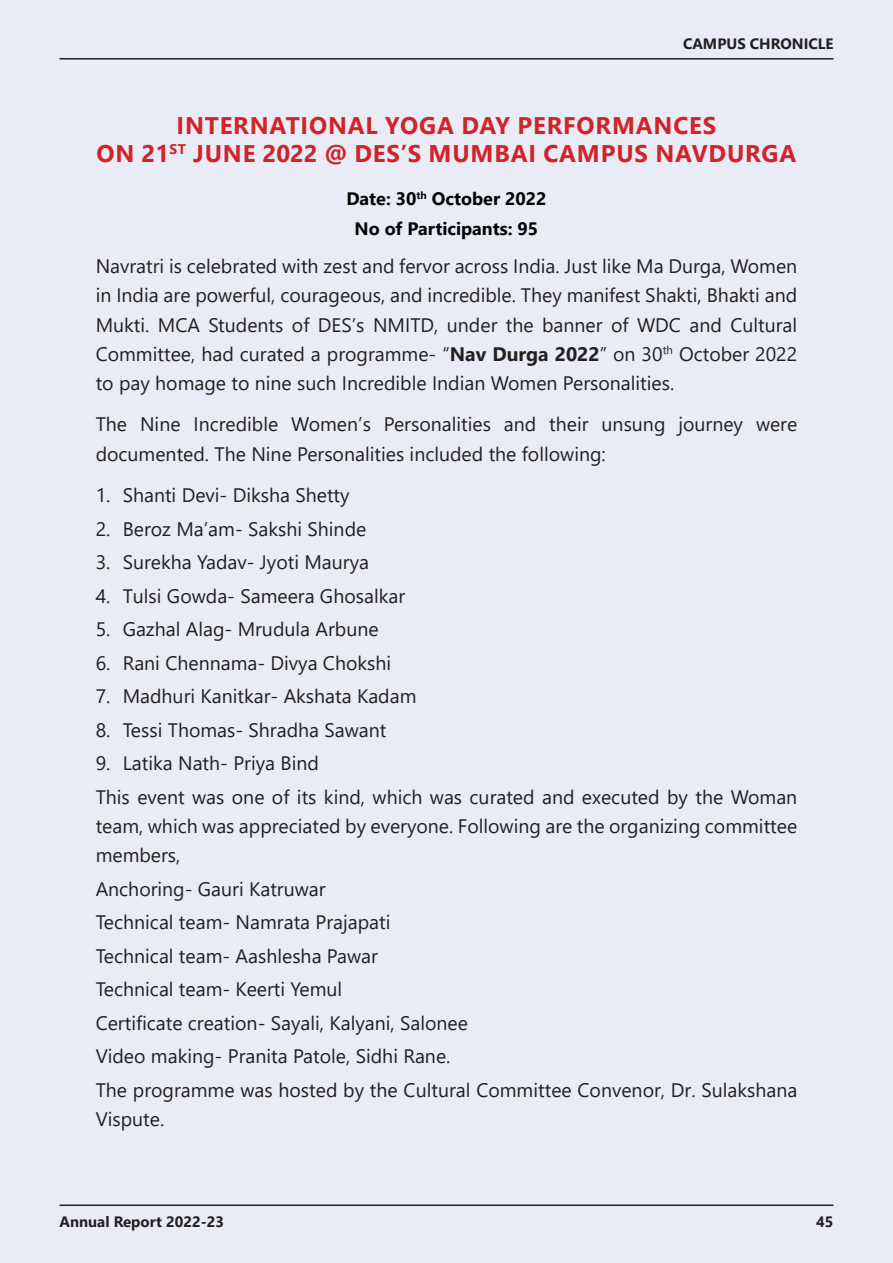
<style>
.page{position:relative;width:893px;height:1263px;background:#e9ecf5}
.page>*{position:absolute;margin:0;border:0;box-sizing:border-box;transform-origin:0 0}
.HEAD{font:700 24px/28.8px "Segoe UI";letter-spacing:.035em;color:#d1232a;text-align:center}
.BODYTEXT{font:19.5px/29.2px "Segoe UI";color:#231f20;text-align:justify}
.BT_1{font:19.5px "Segoe UI";color:#231f20}
.date{font:700 18px "Segoe UI";color:#050505}
.t1{font:700 15px "Segoe UI";color:#231f20}
.s1{font-weight:700}
</style>
<div class="page">
<hr style="left:60px;top:1204px;width:773px;height:2px;background:#231f20">
<hr style="left:60px;top:58px;width:773px;height:2px;background:#231f20">
<p class="t1" style="left:683px;top:30px;width:152px">CAMPUS CHRONICLE</p>
<p class="HEAD" style="left:96px;top:109px;width:701px">INTERNATIONAL YOGA DAY PERFORMANCES<br>ON 21<sup>ST</sup> JUNE 2022 @ DES’S MUMBAI CAMPUS NAVDURGA</p>
<p class="date" style="left:346px;top:182px;width:202px">Date: 30<sup>th</sup> October 2022</p>
<p class="date" style="left:355px;top:212px;width:185px">No of Participants: 95</p>
<p class="BODYTEXT" style="left:96px;top:250px;width:703px">Navratri is celebrated with zest and fervor across India. Just like Ma Durga, Women in India are powerful, courageous, and incredible. They manifest Shakti, Bhakti and Mukti. MCA Students of DES’s NMITD, under the banner of WDC and Cultural Committee, had curated a programme- “<span class="s1">Nav Durga 2022</span>” on 30<sup>th</sup> October 2022 to pay homage to nine such Incredible Indian Women Personalities.</p>
<p class="BODYTEXT" style="left:96px;top:408px;width:703px">The Nine Incredible Women’s Personalities and their unsung journey were documented. The Nine Personalities included the following:</p>
<p class="BT_1" style="left:96px;top:477px;width:255px">1. Shanti Devi- Diksha Shetty</p>
<p class="BT_1" style="left:96px;top:510px;width:272px">2. Beroz Ma’am- Sakshi Shinde</p>
<p class="BT_1" style="left:96px;top:544px;width:275px">3. Surekha Yadav- Jyoti Maurya</p>
<p class="BT_1" style="left:96px;top:577px;width:311px">4. Tulsi Gowda- Sameera Ghosalkar</p>
<p class="BT_1" style="left:96px;top:611px;width:284px">5. Gazhal Alag- Mrudula Arbune</p>
<p class="BT_1" style="left:96px;top:644px;width:297px">6. Rani Chennama- Divya Chokshi</p>
<p class="BT_1" style="left:96px;top:678px;width:322px">7. Madhuri Kanitkar- Akshata Kadam</p>
<p class="BT_1" style="left:96px;top:711px;width:292px">8. Tessi Thomas- Shradha Sawant</p>
<p class="BT_1" style="left:96px;top:745px;width:225px">9. Latika Nath- Priya Bind</p>
<p class="BODYTEXT" style="left:96px;top:780px;width:703px">This event was one of its kind, which was curated and executed by the Woman team, which was appreciated by everyone. Following are the organizing committee members,</p>
<p class="BODYTEXT" style="left:96px;top:872px;width:231px">Anchoring- Gauri Katruwar</p>
<p class="BODYTEXT" style="left:96px;top:906px;width:296px">Technical team- Namrata Prajapati</p>
<p class="BODYTEXT" style="left:96px;top:939px;width:284px">Technical team- Aashlesha Pawar</p>
<p class="BODYTEXT" style="left:96px;top:973px;width:248px">Technical team- Keerti Yemul</p>
<p class="BODYTEXT" style="left:96px;top:1006px;width:374px">Certificate creation- Sayali, Kalyani, Salonee</p>
<p class="BODYTEXT" style="left:96px;top:1040px;width:356px">Video making- Pranita Patole, Sidhi Rane.</p>
<p class="BODYTEXT" style="left:96px;top:1073px;width:703px">The programme was hosted by the Cultural Committee Convenor, Dr. Sulakshana<br>Vispute.</p>
<p class="t1" style="left:60px;top:1208px;width:166px">Annual Report 2022-23</p>
<p class="t1" style="left:816px;top:1208px;width:19px">45</p>
</div>
